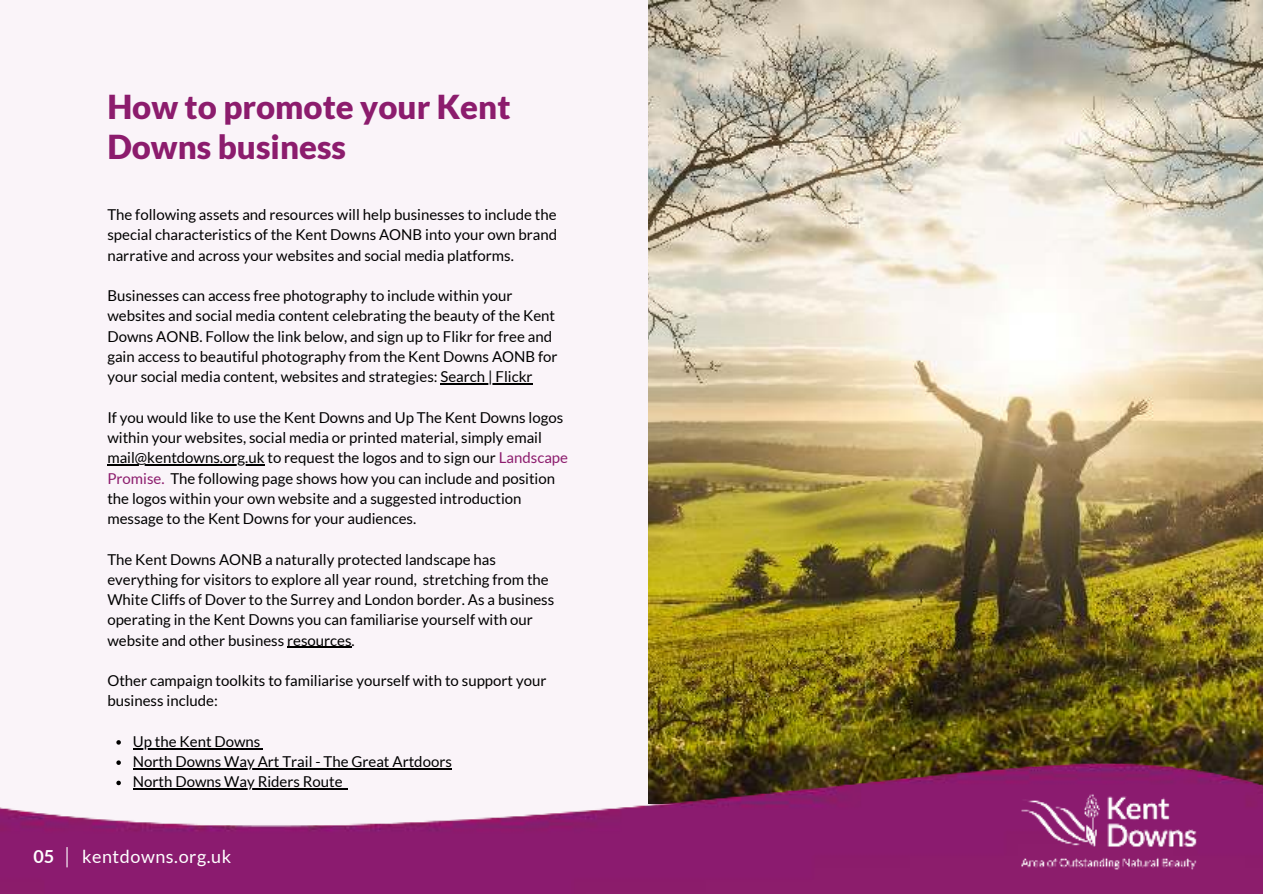
<style>
.page{position:relative;width:1263px;height:894px;background:#fff}
.page>*{position:absolute;margin:0;border:0;box-sizing:border-box;transform-origin:0 0}
.t1{font:900 33px/39.3px "Lato";color:#8c1c6d}
.t2{font:18px "Lato";letter-spacing:.03em;color:#fff}
.t3{font:700 18px "Lato";color:#fff}
.t4{font:15px/20.2px "Lato";color:#000}
.s1{color:#8c1c6d}
</style>
<div class="page">
<img style="left:648px;top:0;width:615px;height:715px">
<div style="left:0;top:0;width:647px;height:845px;background:#faf4f9"></div>
<img style="left:0;top:715px;width:1263px;height:178px">
<img style="left:1014px;top:788px;width:187px;height:83px">
<hr style="left:66px;top:846px;width:2px;height:21px;background:#fff">
<svg style="left:116px;top:740px;width:5px;height:4px"></svg>
<hr style="left:133px;top:747px;width:127px;height:2px;background:#000">
<svg style="left:116px;top:760px;width:5px;height:4px"></svg>
<hr style="left:133px;top:768px;width:125px;height:1px;background:#000">
<hr style="left:258px;top:768px;width:194px;height:1px;background:#000">
<svg style="left:116px;top:780px;width:5px;height:5px"></svg>
<hr style="left:133px;top:788px;width:125px;height:1px;background:#000">
<hr style="left:258px;top:788px;width:85px;height:1px;background:#000">
<hr style="left:440px;top:383px;width:93px;height:1px;background:#000">
<hr style="left:107px;top:464px;width:158px;height:1px;background:#000">
<hr style="left:287px;top:646px;width:65px;height:1px;background:#000">
<h1 class="t1" style="left:107px;top:87px;width:405px">How to promote your Kent<br>Downs business</h1>
<p class="t4" style="left:107px;top:204px;width:451px;text-align:justify">The following assets and resources will help businesses to include the special characteristics of the Kent Downs AONB into your own brand narrative and across your websites and social media platforms.</p>
<p class="t4" style="left:107px;top:285px;width:452px">Businesses can access free photography to include within your websites and social media content celebrating the beauty of the Kent Downs AONB. Follow the link below, and sign up to Flikr for free and gain access to beautiful photography from the Kent Downs AONB for your social media content, websites and strategies: Search | Flickr</p>
<p class="t4" style="left:107px;top:407px;width:462px">If you would like to use the Kent Downs and Up The Kent Downs logos within your websites, social media or printed material, simply email mail@kentdowns.org.uk to request the logos and to sign our <span class="s1">Landscape Promise.</span> The following page shows how you can include and position the logos within your own website and a suggested introduction message to the Kent Downs for your audiences.</p>
<p class="t4" style="left:107px;top:548px;width:448px">The Kent Downs AONB a naturally protected landscape has everything for visitors to explore all year round, stretching from the White Cliffs of Dover to the Surrey and London border. As a business operating in the Kent Downs you can familiarise yourself with our website and other business resources.</p>
<p class="t4" style="left:107px;top:670px;width:441px">Other campaign toolkits to familiarise yourself with to support your business include:</p>
<p class="t4" style="left:133px;top:731px;width:320px">Up the Kent Downs<br>North Downs Way Art Trail - The Great Artdoors<br>North Downs Way Riders Route</p>
<p class="t3" style="left:34px;top:842px;width:22px">05</p>
<p class="t2" style="left:82px;top:846px;width:151px">kentdowns.org.uk</p>
</div>
